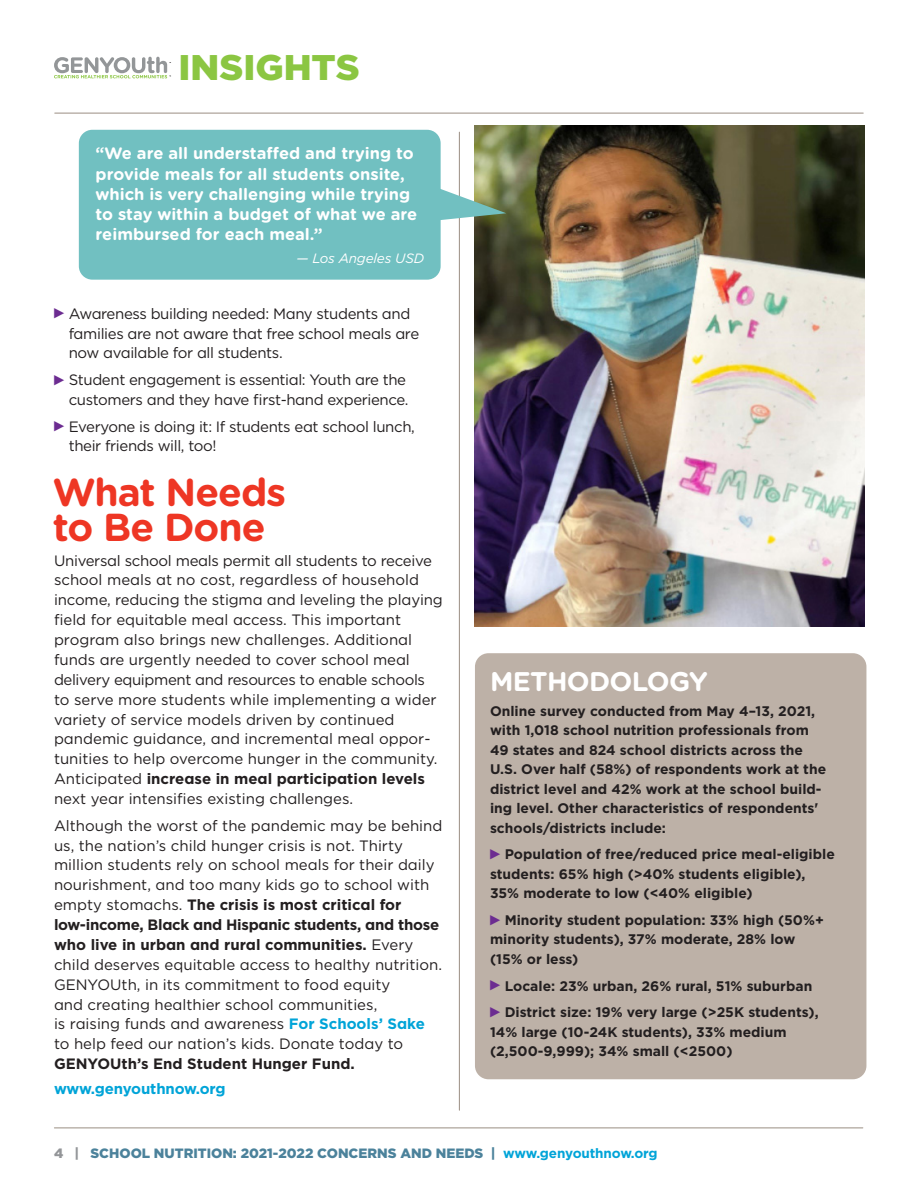
<style>
.page{position:relative;width:918px;height:1188px;background:#fff}
.page>*{position:absolute;margin:0;border:0;box-sizing:border-box;transform-origin:0 0}
.t1{font:700 39px/34.5px "Gotham Rounded";letter-spacing:-.025em;color:#ee3624}
.t2{font:900 35.7px "Gotham";color:#8bc642}
.t3{font:700 27px "Gotham Rounded";letter-spacing:-.025em;color:#fff}
.t4{font:700 16.5px/20.2px "Gotham Rounded";color:#fff}
.t5{font:15px/19.8px "Gotham";color:#231f20}
.t6{font:15px/19.8px "Gotham";letter-spacing:-.025em;color:#231f20}
.t7{font:700 15px "Gotham";color:#231f20}
.t8{font:700 15px "Gotham";letter-spacing:-.01em;color:#00a4d8}
.t9{font:700 13.8px/19.5px "Gotham";color:#231f20}
.t10{font:900 13.5px "Gotham";color:#4b829b}
.t11{font:italic 13.5px "Gotham";letter-spacing:-.01em;color:#fff}
.s1{font-weight:700}
.s2{font-weight:700;color:#00a4d8}
.s3{color:#939598}
</style>
<div class="page">
<hr style="left:55px;top:113px;width:808px;height:1px;background:#9a8e82">
<hr style="left:54px;top:1128px;width:809px;height:1px;background:#9a8e82">
<svg style="left:54px;top:57px;width:117px;height:21px"></svg>
<hr style="left:459px;top:132px;width:1px;height:978px;background:#9a8e82">
<div style="left:475px;top:653px;width:391px;height:426px;background:#bdb1a7;border-radius:14px"></div>
<img style="left:475px;top:125px;width:390px;height:502px">
<svg style="left:441px;top:185px;width:65px;height:38px"></svg>
<div style="left:79px;top:130px;width:362px;height:150px;background:#71c0c1;border-radius:14px"></div>
<h2 class="t2" style="left:179px;top:43px;width:183px">INSIGHTS</h2>
<p class="t4" style="left:96px;top:143px;width:323px">“We are all understaffed and trying to provide meals for all students onsite, which is very challenging while trying to stay within a budget of what we are reimbursed for each meal.”</p>
<p class="t11" style="left:296px;top:249px;width:129px">— Los Angeles USD</p>
<p class="t6" style="left:69px;top:303px;width:352px">Awareness building needed: Many students and families are not aware that free school meals are now available for all students.</p>
<p class="t6" style="left:69px;top:370px;width:341px">Student engagement is essential: Youth are the customers and they have first-hand experience.</p>
<p class="t6" style="left:69px;top:416px;width:348px">Everyone is doing it: If students eat school lunch, their friends will, too!</p>
<h1 class="t1" style="left:53px;top:474px;width:235px">What Needs to Be Done</h1>
<p class="t5" style="left:54px;top:550px;width:390px">Universal school meals permit all students to receive school meals at no cost, regardless of household income, reducing the stigma and leveling the playing field for equitable meal access. This important program also brings new challenges. Additional funds are urgently needed to cover school meal delivery equipment and resources to enable schools to serve more students while implementing a wider variety of service models driven by continued pandemic guidance, and incremental meal oppor&shy;tunities to help overcome hunger in the community.<br>Anticipated <span class="s1">increase in meal participation levels </span>next year intensifies existing challenges.</p>
<p class="t5" style="left:54px;top:815px;width:390px">Although the worst of the pandemic may be behind us, the nation’s child hunger crisis is not. Thirty million students rely on school meals for their daily nourishment, and too many kids go to school with empty stomachs. <span class="s1">The crisis is most critical for low-income, Black and Hispanic students, and those who live in urban and rural communities.</span> Every child deserves equitable access to healthy nutrition.<br>GENYOUth, in its commitment to food equity<br>and creating healthier school communities,<br>is raising funds and awareness <span class="s2">For Schools’ Sake </span>to help feed our nation’s kids. Donate today to</p>
<p class="t7" style="left:54px;top:1054px;width:302px">GENYOUth’s End Student Hunger Fund.</p>
<p class="t8" style="left:54px;top:1079px;width:173px">www.genyouthnow.org</p>
<h3 class="t3" style="left:490px;top:662px;width:219px">METHODOLOGY</h3>
<p class="t9" style="left:490px;top:701px;width:338px">Online survey conducted from May 4–13, 2021, with 1,018 school nutrition professionals from 49 states and 824 school districts across the U.S. Over half (58%) of respondents work at the district level and 42% work at the school build&shy;ing level. Other characteristics of respondents' schools/districts include:</p>
<p class="t9" style="left:490px;top:845px;width:346px;text-indent:15px">Population of free/reduced price meal-eligible students: 65% high (&gt;40% students eligible),<br>35% moderate to low (&lt;40% eligible)</p>
<p class="t9" style="left:490px;top:910px;width:335px;text-indent:15px">Minority student population: 33% high (50%+ minority students), 37% moderate, 28% low (15% or less)</p>
<p class="t9" style="left:505px;top:972px;width:315px;line-height:26.7px">Locale: 23% urban, 26% rural, 51% suburban<br>District size: 19% very large (&gt;25K students),</p>
<p class="t9" style="left:490px;top:1022px;width:298px">14% large (10-24K students), 33% medium (2,500-9,999); 34% small (&lt;2500)</p>
<p class="t10" style="left:54px;top:1144px;width:605px"><span class="s3">4 |</span> SCHOOL NUTRITION: 2021-2022 CONCERNS AND NEEDS | <span class="s2">www.genyouthnow.org</span></p>
</div>
